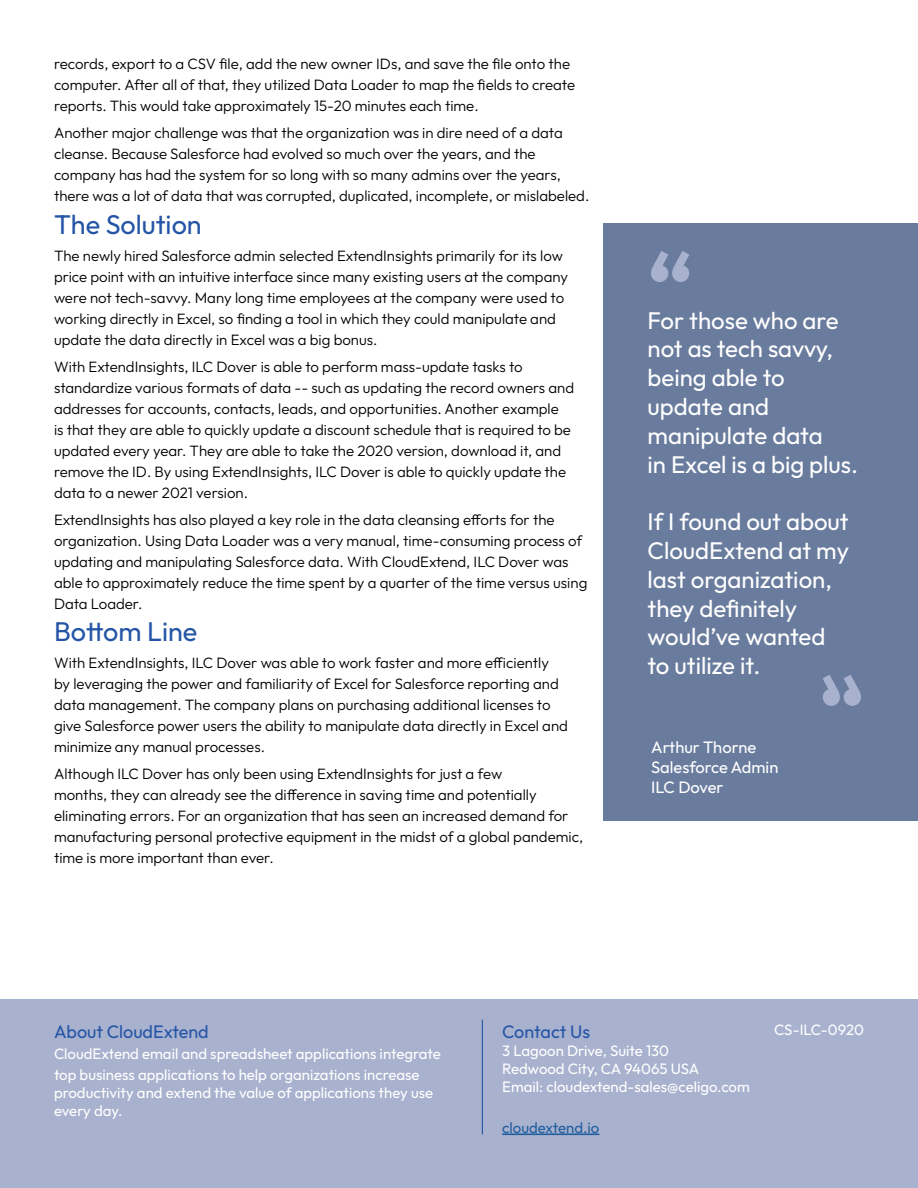
<style>
.page{position:relative;width:918px;height:1188px;background:#fff}
.page>*{position:absolute;margin:0;border:0;box-sizing:border-box;transform-origin:0 0}
.t1{font:100 93px "Outfit";color:#a8b1ce}
.t2{font:100 27px "Outfit";color:#2455a6}
.t3{font:100 24px/28.8px "Outfit";color:#fff}
.t4{font:100 18px "Outfit";color:#2455a6}
.t5{font:100 16.5px/19.8px "Outfit";color:#fff}
.t6{font:100 15px/21px "Outfit";color:#000}
.t7{font:100 15px/18px "Outfit";color:#fff}
.t8{font:100 15px "Outfit";color:#215e9e}
</style>
<div class="page">
<div style="left:0;top:999px;width:918px;height:189px;background:#a8b1ce"></div>
<div style="left:603px;top:224px;width:315px;height:597px;background:#6a7c9e"></div>
<hr style="left:502px;top:1133px;width:97px;height:2px;background:#215e9e">
<hr style="left:482px;top:1020px;width:1px;height:114px;background:#2455a6">
<p class="t6" style="left:54px;top:53px;width:523px">records, export to a CSV file, add the new owner IDs, and save the file onto the computer. After all of that, they utilized Data Loader to map the fields to create reports. This would take approximately 15-20 minutes each time.</p>
<p class="t6" style="left:54px;top:122px;width:537px">Another major challenge was that the organization was in dire need of a data cleanse. Because Salesforce had evolved so much over the years, and the company has had the system for so long with so many admins over the years, there was a lot of data that was corrupted, duplicated, incomplete, or mislabeled.</p>
<h2 class="t2" style="left:54px;top:209px;width:149px">The Solution</h2>
<p class="t6" style="left:54px;top:245px;width:516px">The newly hired Salesforce admin selected ExtendInsights primarily for its low price point with an intuitive interface since many existing users at the company were not tech-savvy. Many long time employees at the company were used to working directly in Excel, so finding a tool in which they could manipulate and update the data directly in Excel was a big bonus.</p>
<p class="t6" style="left:54px;top:356px;width:522px">With ExtendInsights, ILC Dover is able to perform mass-update tasks to standardize various formats of data -- such as updating the record owners and addresses for accounts, contacts, leads, and opportunities. Another example<br>is that they are able to quickly update a discount schedule that is required to be updated every year. They are able to take the 2020 version, download it, and remove the ID. By using ExtendInsights, ILC Dover is able to quickly update the data to a newer 2021 version.</p>
<p class="t6" style="left:54px;top:509px;width:535px">ExtendInsights has also played a key role in the data cleansing efforts for the organization. Using Data Loader was a very manual, time-consuming process of updating and manipulating Salesforce data. With CloudExtend, ILC Dover was able to approximately reduce the time spent by a quarter of the time versus using Data Loader.</p>
<h2 class="t2" style="left:54px;top:616px;width:145px">Bottom Line</h2>
<p class="t6" style="left:54px;top:652px;width:515px">With ExtendInsights, ILC Dover was able to work faster and more efficiently by leveraging the power and familiarity of Excel for Salesforce reporting and data management. The company plans on purchasing additional licenses to give Salesforce power users the ability to manipulate data directly in Excel and minimize any manual processes.</p>
<p class="t6" style="left:54px;top:763px;width:531px">Although ILC Dover has only been using ExtendInsights for just a few<br>months, they can already see the difference in saving time and potentially eliminating errors. For an organization that has seen an increased demand for manufacturing personal protective equipment in the midst of a global pandemic, time is more important than ever.</p>
<h1 class="t1" style="left:648px;top:234px;width:47px">“</h1>
<h3 class="t3" style="left:648px;top:306px;width:212px">For those who are not as tech savvy, being able to update and manipulate data<br>in Excel is a big plus.</h3>
<h3 class="t3" style="left:648px;top:507px;width:203px">If I found out about<br>CloudExtend at my last organization, they definitely would’ve wanted to utilize it.</h3>
<p class="t5" style="left:651px;top:737px;width:129px">Arthur Thorne<br>Salesforce Admin<br>ILC Dover</p>
<p class="t4" style="left:54px;top:1022px;width:156px">About CloudExtend</p>
<p class="t7" style="left:54px;top:1043px;width:388px;line-height:21px">CloudExtend email and spreadsheet applications integrate top business applications to help organizations increase</p>
<p class="t7" style="left:54px;top:1084px;width:381px">productivity and extend the value of applications they use every day.</p>
<p class="t4" style="left:502px;top:1022px;width:89px">Contact Us</p>
<p class="t7" style="left:502px;top:1042px;width:249px">3 Lagoon Drive, Suite 130<br>Redwood City, CA 94065 USA<br>Email: cloudextend-sales@celigo.com</p>
<p class="t8" style="left:502px;top:1119px;width:99px">cloudextend.io</p>
<p class="t7" style="left:774px;top:1021px;width:91px">CS-ILC-0920</p>
</div>
